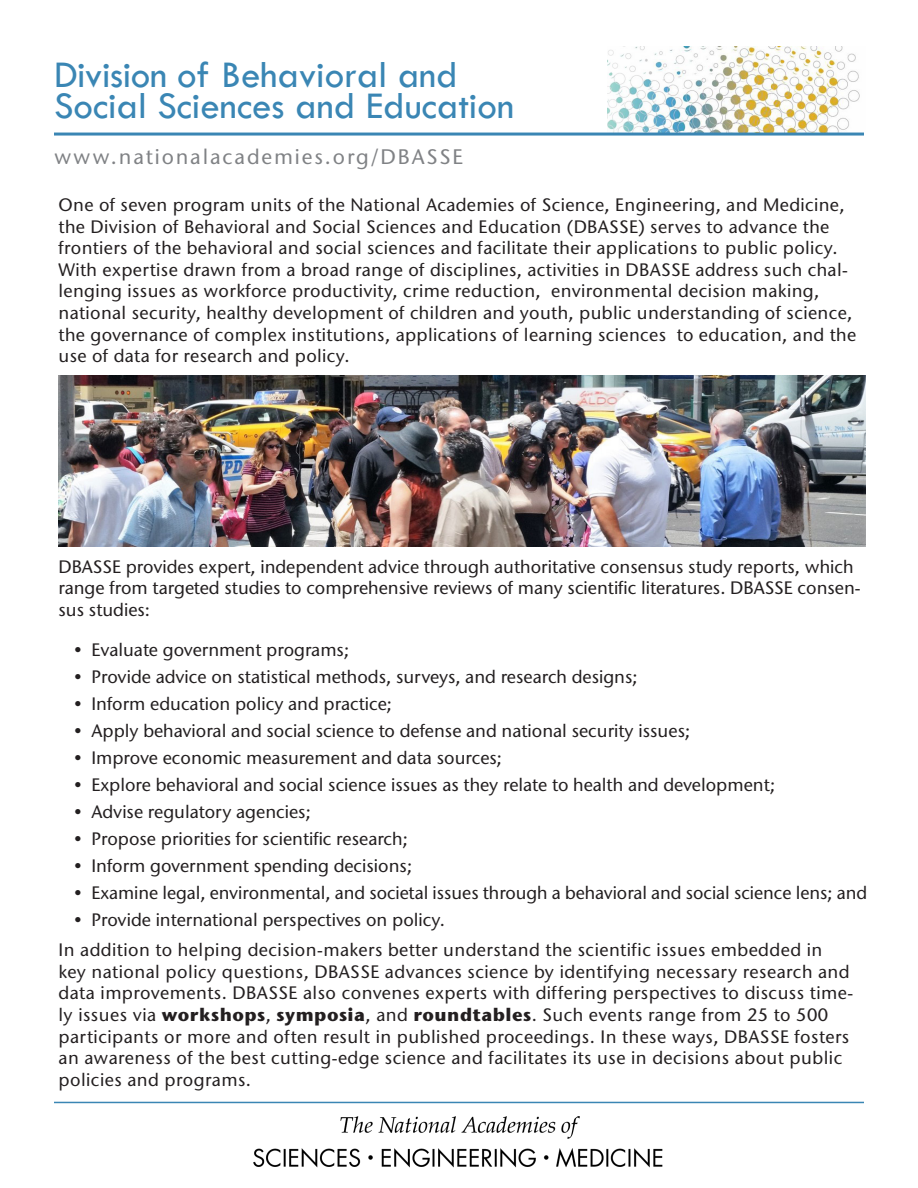
<style>
.page{position:relative;width:918px;height:1188px;background:#fff}
.page>*{position:absolute;margin:0;border:0;box-sizing:border-box;transform-origin:0 0}
.t1{font:39px/31.5px "Tw Cen";color:#3a86b4}
.t2{font:500 21px "Stone Sans ITC Std";letter-spacing:.09em;color:#808285}
.t3{font:500 18px/21.6px "Stone Sans ITC Std";letter-spacing:.02em;color:#231f20}
.t4{font:500 18px/21.6px "Stone Sans ITC Std";color:#231f20}
.s1{font-weight:700}
</style>
<div class="page">
<img style="left:607px;top:47px;width:257px;height:86px">
<hr style="left:54px;top:133px;width:810px;height:3px;background:#3a86b4">
<hr style="left:54px;top:1102px;width:810px;height:1px;background:#3a86b4">
<img style="left:253px;top:1116px;width:410px;height:52px">
<img style="left:58px;top:376px;width:808px;height:171px">
<p class="t1" style="left:54px;top:58px;width:462px">Division of Behavioral and<br>Social Sciences and Education</p>
<p class="t2" style="left:54px;top:144px;width:411px">www.nationalacademies.org/DBASSE</p>
<p class="t3" style="left:58px;top:194px;width:799px">One of seven program units of the National Academies of Science, Engineering, and Medicine, the Division of Behavioral and Social Sciences and Education (DBASSE) serves to advance the frontiers of the behavioral and social sciences and facilitate their applications to public policy.<br>With expertise drawn from a broad range of disciplines, activities in DBASSE address such chal&shy;lenging issues as workforce productivity, crime reduction, environmental decision making, national security, healthy development of children and youth, public understanding of science, the governance of complex institutions, applications of learning sciences to education, and the use of data for research and policy.</p>
<p class="t4" style="left:58px;top:556px;width:804px">DBASSE provides expert, independent advice through authoritative consensus study reports, which range from targeted studies to comprehensive reviews of many scientific literatures. DBASSE consen&shy;sus studies:</p>
<p class="t4" style="left:74px;top:638px;width:277px">• Evaluate government programs;</p>
<p class="t4" style="left:74px;top:665px;width:566px">• Provide advice on statistical methods, surveys, and research designs;</p>
<p class="t4" style="left:74px;top:692px;width:320px">• Inform education policy and practice;</p>
<p class="t4" style="left:74px;top:719px;width:618px">• Apply behavioral and social science to defense and national security issues;</p>
<p class="t4" style="left:74px;top:746px;width:430px">• Improve economic measurement and data sources;</p>
<p class="t4" style="left:74px;top:773px;width:703px">• Explore behavioral and social science issues as they relate to health and development;</p>
<p class="t4" style="left:74px;top:800px;width:239px">• Advise regulatory agencies;</p>
<p class="t4" style="left:74px;top:827px;width:336px">• Propose priorities for scientific research;</p>
<p class="t4" style="left:74px;top:854px;width:340px">• Inform government spending decisions;</p>
<p class="t4" style="left:74px;top:881px;width:795px">• Examine legal, environmental, and societal issues through a behavioral and social science lens; and</p>
<p class="t4" style="left:74px;top:908px;width:373px">• Provide international perspectives on policy.</p>
<p class="t3" style="left:58px;top:939px;width:796px">In addition to helping decision-makers better understand the scientific issues embedded in key national policy questions, DBASSE advances science by identifying necessary research and data improvements. DBASSE also convenes experts with differing perspectives to discuss time&shy;ly issues via <span class="s1">workshops</span>, <span class="s1">symposia</span>, and <span class="s1">roundtables</span>. Such events range from 25 to 500 participants or more and often result in published proceedings. In these ways, DBASSE fosters an awareness of the best cutting-edge science and facilitates its use in decisions about public policies and programs.</p>
</div>
